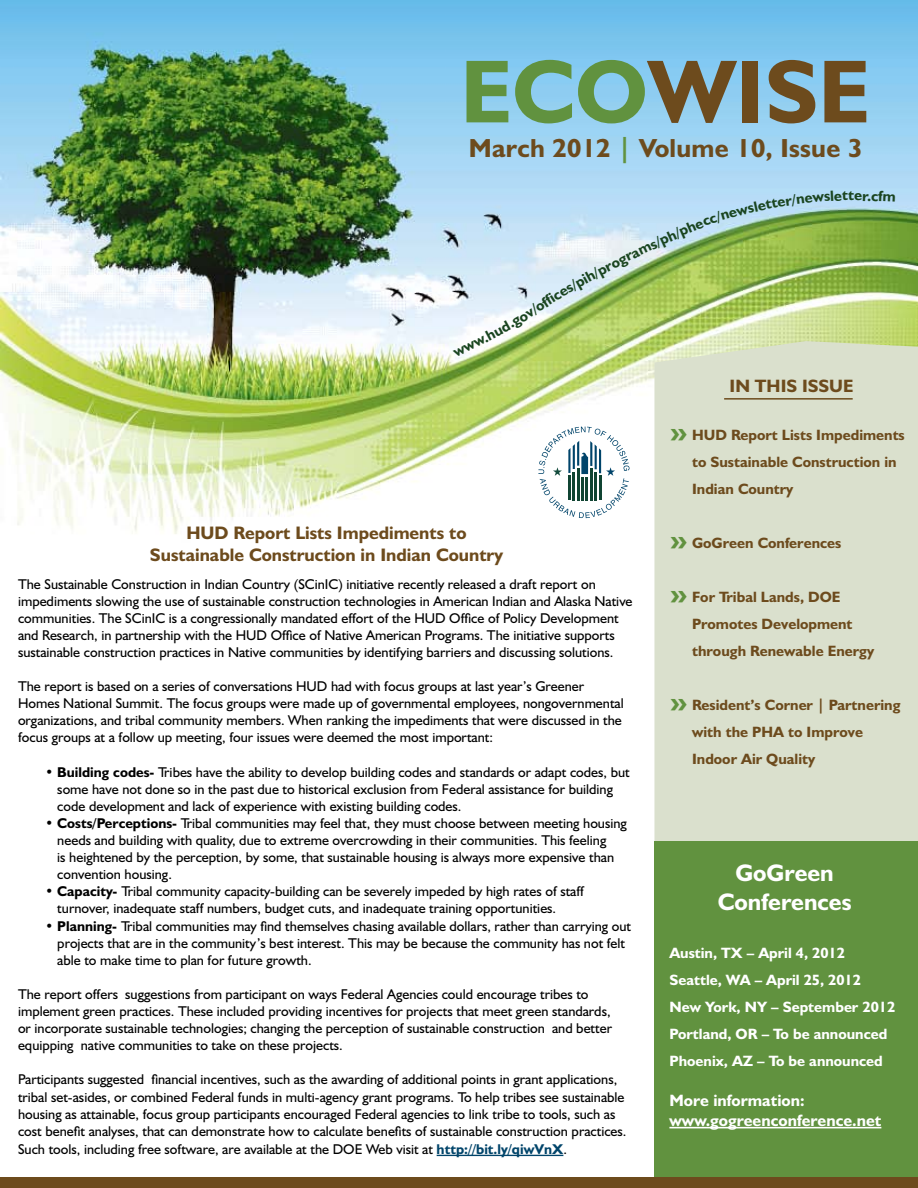
<style>
.page{position:relative;width:918px;height:1188px;background:#fff}
.page>*{position:absolute;margin:0;border:0;box-sizing:border-box;transform-origin:0 0}
.t1{font:700 90px "Humanist 521 BT";color:#6d4b1d}
.t2{font:700 36px "Humanist 521 BT";color:#61923f}
.t3{font:700 26.25px "Humanist 521 BT";letter-spacing:.01em;color:#6d4b1d}
.t4{font:700 24px/28.8px "Humanist 521 BT";color:#fff;text-align:center}
.t5{font:700 18.15px/21.8px "Humanist 521 BT";color:#6d4b1d;text-align:center}
.t6{font:700 18px "Humanist 521 BT";color:#6d4b1d}
.t7{font:700 16.5px/19.8px "Humanist 521 BT";color:#fff}
.t8{font:700 15px/27px "Humanist 521 BT";color:#6d4b1d}
.t9{font:700 15px/27px "Humanist 521 BT";color:#fff}
.t10{font:700 15px "Humanist 521 BT";color:#1a4520}
.t11{font:14.25px/17.1px "Humanist 521 BT";color:#000}
.s1{color:#61923f}
.s2{font-weight:700}
.s3{font-weight:700;color:#00446a}
</style>
<div class="page">
<img style="left:0;top:0;width:918px;height:1157px">
<div style="left:654px;top:341px;width:264px;height:500px;background:#dae0cd"></div>
<hr style="left:724px;top:398px;width:129px;height:2px;background:#6d4b1d">
<svg style="left:538px;top:427px;width:92px;height:91px"></svg>
<hr style="left:437px;top:1155px;width:126px;height:1px;background:#00446a">
<div style="left:0;top:1177px;width:918px;height:11px;background:#6d4b1d"></div>
<div style="left:654px;top:841px;width:264px;height:336px;background:#61923f"></div>
<hr style="left:669px;top:1127px;width:212px;height:1px;background:#fff">
<svg style="left:453px;top:191px;width:409px;height:166px"></svg>
<svg style="left:883px;top:194px;width:12px;height:8px"></svg>
<h1 class="t1" style="left:460px;top:36px;width:411px"><span class="s1">ECO</span>WISE</h1>
<h3 class="t3" style="left:469px;top:132px;width:395px">March 2012 <span class="s1">|</span> Volume 10, Issue 3</h3>
<p class="t10" style="left:863px;top:186px;width:26px;rotate:2deg">r.cf</p>
<p class="t5" style="left:150px;top:521px;width:355px">HUD Report Lists Impediments to<br>Sustainable Construction in Indian Country</p>
<p class="t11" style="left:18px;top:575px;width:616px">The Sustainable Construction in Indian Country (SCinIC) initiative recently released a draft report on impediments slowing the use of sustainable construction technologies in American Indian and Alaska Native communities. The SCinIC is a congressionally mandated effort of the HUD Office of Policy Development and Research, in partnership with the HUD Office of Native American Programs. The initiative supports sustainable construction practices in Native communities by identifying barriers and discussing solutions.</p>
<p class="t11" style="left:18px;top:677px;width:607px">The report is based on a series of conversations HUD had with focus groups at last year’s Greener Homes National Summit. The focus groups were made up of governmental employees, nongovernmental organizations, and tribal community members. When ranking the impediments that were discussed in the focus groups at a follow up meeting, four issues were deemed the most important:</p>
<p class="t11" style="left:57px;top:763px;width:574px;text-indent:-12px">• <span class="s2">Building codes-</span> Tribes have the ability to develop building codes and standards or adapt codes, but some have not done so in the past due to historical exclusion from Federal assistance for building code development and lack of experience with existing building codes.</p>
<p class="t11" style="left:57px;top:814px;width:571px;text-indent:-12px">• <span class="s2">Costs/Perceptions-</span> Tribal communities may feel that, they must choose between meeting housing needs and building with quality, due to extreme overcrowding in their communities. This feeling<br>is heightened by the perception, by some, that sustainable housing is always more expensive than convention housing.</p>
<p class="t11" style="left:57px;top:883px;width:528px;text-indent:-12px">• <span class="s2">Capacity-</span> Tribal community capacity-building can be severely impeded by high rates of staff turnover, inadequate staff numbers, budget cuts, and inadequate training opportunities.</p>
<p class="t11" style="left:57px;top:917px;width:575px;text-indent:-12px">• <span class="s2">Planning-</span> Tribal communities may find themselves chasing available dollars, rather than carrying out projects that are in the community’s best interest. This may be because the community has not felt able to make time to plan for future growth.</p>
<p class="t11" style="left:18px;top:985px;width:596px">The report offers suggestions from participant on ways Federal Agencies could encourage tribes to implement green practices. These included providing incentives for projects that meet green standards, or incorporate sustainable technologies; changing the perception of sustainable construction and better equipping native communities to take on these projects.</p>
<p class="t11" style="left:18px;top:1071px;width:610px">Participants suggested financial incentives, such as the awarding of additional points in grant applications, tribal set-asides, or combined Federal funds in multi-agency grant programs. To help tribes see sustainable housing as attainable, focus group participants encouraged Federal agencies to link tribe to tools, such as cost benefit analyses, that can demonstrate how to calculate benefits of sustainable construction practices.<br>Such tools, including free software, are available at the DOE Web visit at <span class="s3">http://bit.ly/qiwVnX</span>.</p>
<p class="t6" style="left:730px;top:375px;width:125px">IN THIS ISSUE</p>
<h2 class="t2" style="left:669px;top:409px;width:20px">»</h2>
<p class="t8" style="left:692px;top:421px;width:214px">HUD Report Lists Impediments to Sustainable Construction in<br>Indian Country</p>
<h2 class="t2" style="left:669px;top:517px;width:20px">»</h2>
<p class="t8" style="left:692px;top:529px;width:151px">GoGreen Conferences</p>
<h2 class="t2" style="left:669px;top:571px;width:20px">»</h2>
<p class="t8" style="left:692px;top:583px;width:184px">For Tribal Lands, DOE<br>Promotes Development through Renewable Energy</p>
<h2 class="t2" style="left:669px;top:679px;width:20px">»</h2>
<p class="t8" style="left:692px;top:691px;width:210px">Resident’s Corner | Partnering with the PHA to Improve<br>Indoor Air Quality</p>
<h3 class="t4" style="left:718px;top:858px;width:135px">GoGreen<br>Conferences</h3>
<p class="t9" style="left:669px;top:939px;width:227px">Austin, TX – April 4, 2012<br>Seattle, WA – April 25, 2012<br>New York, NY – September 2012<br>Portland, OR – To be announced<br>Phoenix, AZ – To be announced</p>
<p class="t7" style="left:669px;top:1090px;width:213px">More information: www.gogreenconference.net</p>
</div>
